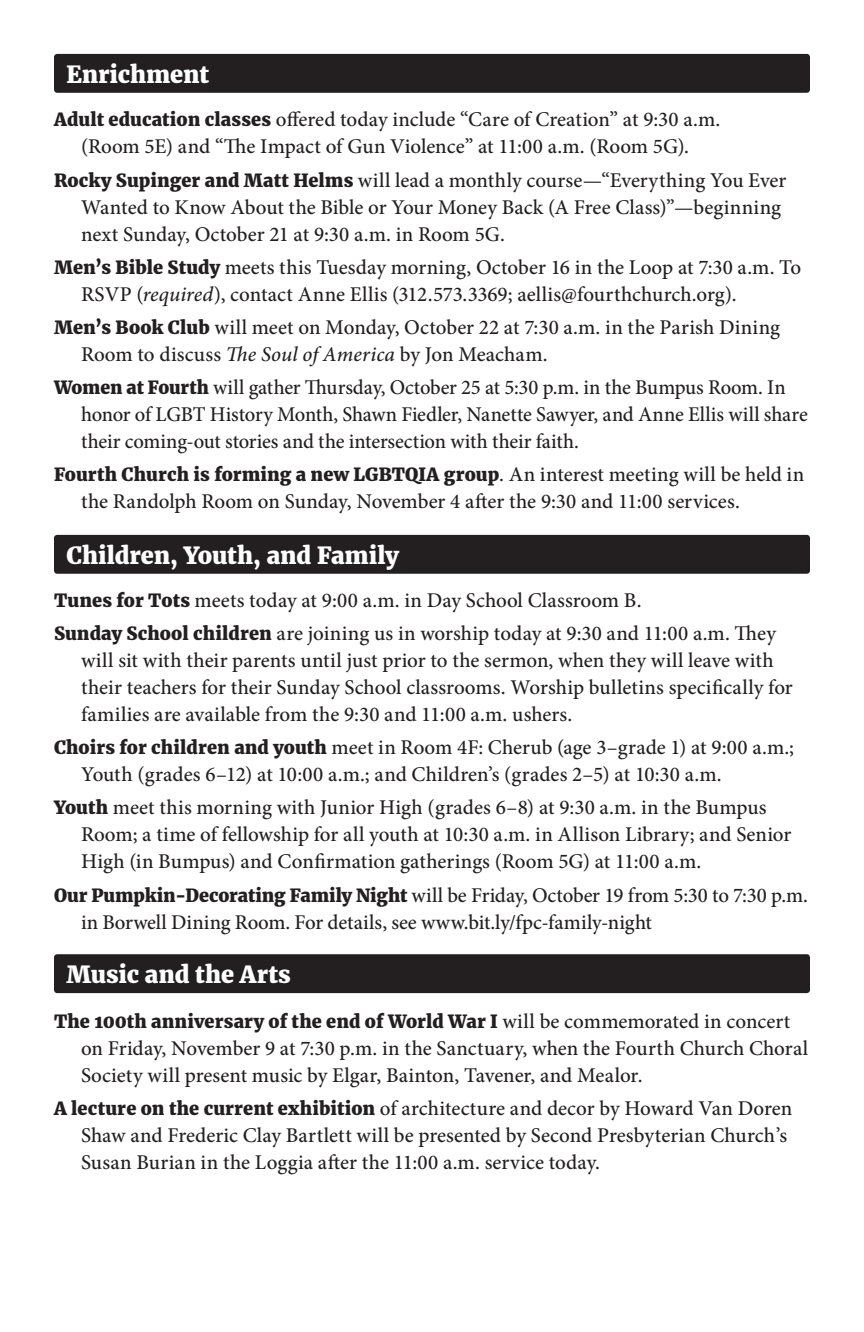
<style>
.page{position:relative;width:864px;height:1332px;background:#fff}
.page>*{position:absolute;margin:0;border:0;box-sizing:border-box;transform-origin:0 0}
.t1{font:800 23.4px "Merriweather";letter-spacing:-.005em;color:#fff}
.t2{font:500 21px/27px "Minion Pro";color:#231f20}
.t3{font:800 18px "Merriweather";letter-spacing:.005em;color:#231f20}
.s1{font-family:"Merriweather";font-weight:800;font-size:18px}
.s2{font-style:italic}
.s3{font-family:"Minion Pro";font-weight:500;font-size:21px}
</style>
<div class="page">
<div style="left:54px;top:54px;width:756px;height:39px;background:#231f20;border-radius:3px"></div>
<div style="left:54px;top:535px;width:756px;height:39px;background:#231f20;border-radius:3px"></div>
<div style="left:54px;top:954px;width:756px;height:39px;background:#231f20;border-radius:3px"></div>
<p class="t1" style="left:66px;top:60px;width:144px">Enrichment</p>
<p class="t2" style="left:54px;top:106px;width:668px;text-align:center"><span class="s1">Adult education classes</span> offered today include “Care of Creation” at 9:30 a.m. (Room 5E) and “The Impact of Gun Violence” at 11:00 a.m. (Room 5G).</p>
<p class="t2" style="left:81px;top:166px;width:707px;text-indent:-27px"><span class="s1">Rocky Supinger and Matt Helms</span> will lead a monthly course—“Everything You Ever<br>Wanted to Know About the Bible or Your Money Back (A Free Class)”—beginning next Sunday, October 21 at 9:30 a.m. in Room 5G.</p>
<p class="t2" style="left:81px;top:253px;width:722px;text-indent:-27px"><span class="s1">Men’s Bible Study</span> meets this Tuesday morning, October 16 in the Loop at 7:30 a.m. To<br>RSVP (<span class="s2">required</span>), contact Anne Ellis (312.573.3369; aellis@fourthchurch.org).</p>
<p class="t2" style="left:81px;top:314px;width:701px;text-indent:-27px"><span class="s1">Men’s Book Club</span> will meet on Monday, October 22 at 7:30 a.m. in the Parish Dining<br>Room to discuss <span class="s2">The Soul of America</span> by Jon Meacham.</p>
<p class="t2" style="left:81px;top:374px;width:728px;text-indent:-27px"><span class="s1">Women at Fourth</span> will gather Thursday, October 25 at 5:30 p.m. in the Bumpus Room. In honor of LGBT History Month, Shawn Fiedler, Nanette Sawyer, and Anne Ellis will share their coming-out stories and the intersection with their faith.</p>
<p class="t3" style="left:54px;top:463px;width:752px">Fourth Church is forming a new LGBTQIA group<span class="s3">. An interest meeting will be held in</span></p>
<p class="t2" style="left:81px;top:488px;width:661px">the Randolph Room on Sunday, November 4 after the 9:30 and 11:00 services.</p>
<p class="t1" style="left:66px;top:541px;width:334px">Children, Youth, and Family</p>
<p class="t2" style="left:54px;top:587px;width:589px"><span class="s1">Tunes for Tots</span> meets today at 9:00 a.m. in Day School Classroom B.</p>
<p class="t2" style="left:81px;top:620px;width:713px;text-indent:-27px"><span class="s1">Sunday School children</span> are joining us in worship today at 9:30 and 11:00 a.m. They will sit with their parents until just prior to the sermon, when they will leave with their teachers for their Sunday School classrooms. Worship bulletins specifically for families are available from the 9:30 and 11:00 a.m. ushers.</p>
<p class="t2" style="left:81px;top:734px;width:715px;text-indent:-27px"><span class="s1">Choirs for children and youth</span> meet in Room 4F: Cherub (age 3–grade 1) at 9:00 a.m.;<br>Youth (grades 6–12) at 10:00 a.m.; and Children’s (grades 2–5) at 10:30 a.m.</p>
<p class="t2" style="left:81px;top:794px;width:712px;text-indent:-27px"><span class="s1">Youth</span> meet this morning with Junior High (grades 6–8) at 9:30 a.m. in the Bumpus<br>Room; a time of fellowship for all youth at 10:30 a.m. in Allison Library; and Senior<br>High (in Bumpus) and Confirmation gatherings (Room 5G) at 11:00 a.m.</p>
<p class="t2" style="left:81px;top:881px;width:728px;text-indent:-27px"><span class="s1">Our Pumpkin-Decorating Family Night</span> will be Friday, October 19 from 5:30 to 7:30 p.m. in Borwell Dining Room. For details, see www.bit.ly/fpc-family-night</p>
<p class="t1" style="left:66px;top:960px;width:226px">Music and the Arts</p>
<p class="t3" style="left:54px;top:1010px;width:738px">The 100th anniversary of the end of World War I <span class="s3">will be commemorated in concert</span></p>
<p class="t2" style="left:81px;top:1034px;width:729px">on Friday, November 9 at 7:30 p.m. in the Sanctuary, when the Fourth Church Choral<br>Society will present music by Elgar, Bainton, Tavener, and Mealor.</p>
<p class="t2" style="left:81px;top:1094px;width:713px;text-indent:-27px"><span class="s1">A lecture on the current exhibition</span> of architecture and decor by Howard Van Doren<br>Shaw and Frederic Clay Bartlett will be presented by Second Presbyterian Church’s<br>Susan Burian in the Loggia after the 11:00 a.m. service today.</p>
</div>
